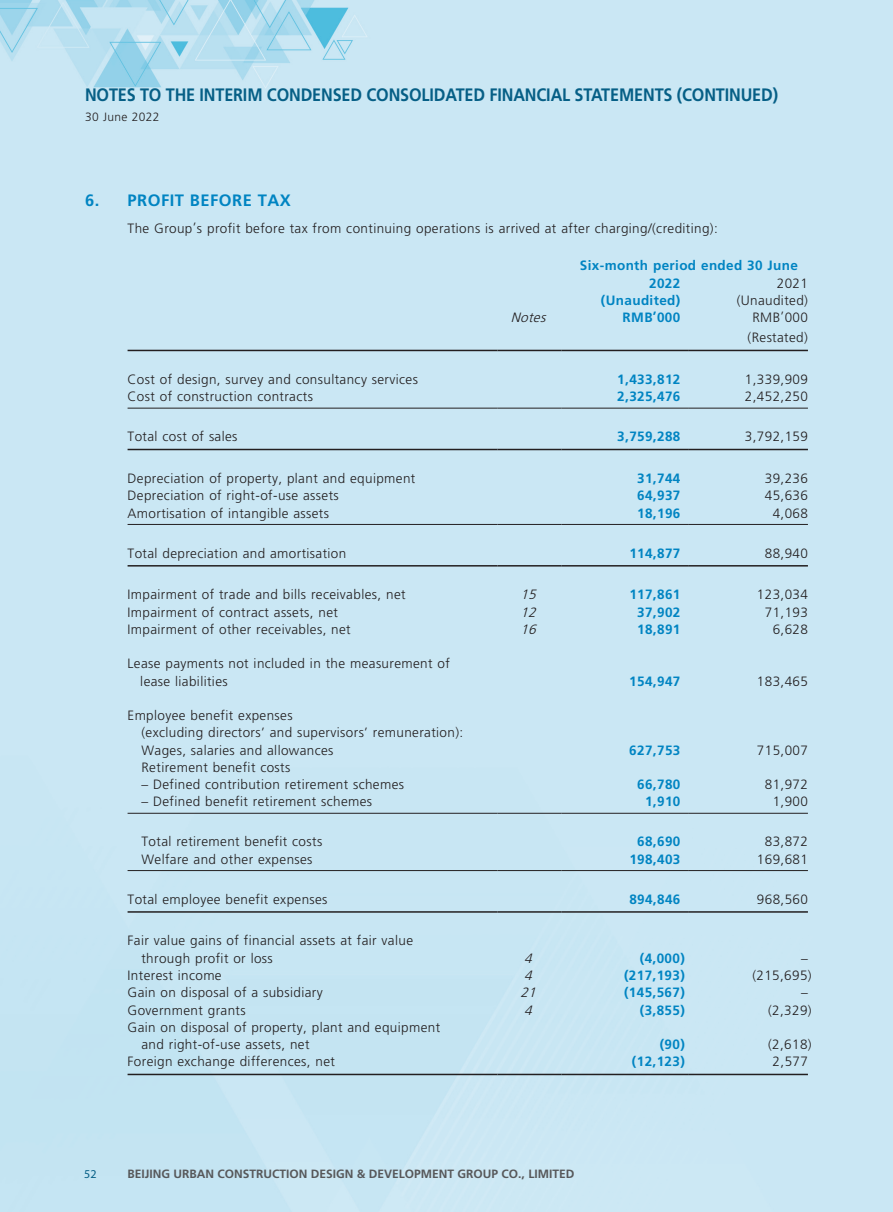
<style>
.page{position:relative;width:893px;height:1212px;background:#cae7f4}
.page>*{position:absolute;margin:0;border:0;box-sizing:border-box;transform-origin:0 0}
.t1{font:700 18px "Frutiger LT Std";letter-spacing:-.01em;color:#065f86;scale:.9 1}
.t2{font:700 16.5px "Frutiger LT Std";letter-spacing:.03em;color:#0084c2}
.t3{font:300 13.5px/17.2px "Frutiger LT Std";letter-spacing:.03em;color:#231f20}
.t4{font:700 13.5px/17.2px "Frutiger LT Std";letter-spacing:.03em;color:#0084c2}
.t5{font:italic 300 13.5px "Frutiger LT Std";color:#231f20}
.t6{font:700 12px "Frutiger LT Std";color:#57585a}
.t7{font:300 12px "Frutiger LT Std";letter-spacing:.03em;color:#231f20}
.t8{font:12px "Myriad Pro";color:#065f86}
</style>
<div class="page">
<hr style="left:128px;top:350px;width:369px;height:1px;background:#231f20">
<hr style="left:497px;top:350px;width:64px;height:1px;background:#231f20">
<hr style="left:561px;top:350px;width:128px;height:1px;background:#231f20">
<hr style="left:689px;top:350px;width:119px;height:1px;background:#231f20">
<hr style="left:128px;top:408px;width:369px;height:1px;background:#231f20">
<hr style="left:497px;top:408px;width:64px;height:1px;background:#231f20">
<hr style="left:561px;top:408px;width:128px;height:1px;background:#231f20">
<hr style="left:689px;top:408px;width:119px;height:1px;background:#231f20">
<hr style="left:128px;top:449px;width:369px;height:1px;background:#231f20">
<hr style="left:497px;top:449px;width:64px;height:1px;background:#231f20">
<hr style="left:561px;top:449px;width:128px;height:1px;background:#231f20">
<hr style="left:689px;top:449px;width:119px;height:1px;background:#231f20">
<hr style="left:128px;top:524px;width:369px;height:1px;background:#231f20">
<hr style="left:497px;top:524px;width:64px;height:1px;background:#231f20">
<hr style="left:561px;top:524px;width:128px;height:1px;background:#231f20">
<hr style="left:689px;top:524px;width:119px;height:1px;background:#231f20">
<hr style="left:128px;top:565px;width:369px;height:1px;background:#231f20">
<hr style="left:497px;top:565px;width:64px;height:1px;background:#231f20">
<hr style="left:561px;top:565px;width:128px;height:1px;background:#231f20">
<hr style="left:689px;top:565px;width:119px;height:1px;background:#231f20">
<hr style="left:128px;top:813px;width:369px;height:1px;background:#231f20">
<hr style="left:497px;top:813px;width:64px;height:1px;background:#231f20">
<hr style="left:561px;top:813px;width:128px;height:1px;background:#231f20">
<hr style="left:689px;top:813px;width:119px;height:1px;background:#231f20">
<hr style="left:128px;top:870px;width:369px;height:1px;background:#231f20">
<hr style="left:497px;top:870px;width:64px;height:1px;background:#231f20">
<hr style="left:561px;top:870px;width:128px;height:1px;background:#231f20">
<hr style="left:689px;top:870px;width:119px;height:1px;background:#231f20">
<hr style="left:128px;top:911px;width:369px;height:2px;background:#231f20">
<hr style="left:497px;top:911px;width:64px;height:2px;background:#231f20">
<hr style="left:561px;top:911px;width:128px;height:2px;background:#231f20">
<hr style="left:689px;top:911px;width:119px;height:2px;background:#231f20">
<hr style="left:128px;top:1074px;width:369px;height:1px;background:#231f20">
<hr style="left:497px;top:1074px;width:64px;height:1px;background:#231f20">
<hr style="left:561px;top:1074px;width:128px;height:1px;background:#231f20">
<hr style="left:689px;top:1074px;width:119px;height:1px;background:#231f20">
<h1 class="t1" style="left:85px;top:84px;width:772px">NOTES TO THE INTERIM CONDENSED CONSOLIDATED FINANCIAL STATEMENTS (CONTINUED)</h1>
<p class="t7" style="left:85px;top:110px;width:76px">30 June 2022</p>
<p class="t2" style="left:85px;top:191px;width:207px">6. PROFIT BEFORE TAX</p>
<p class="t3" style="left:128px;top:220px;width:592px">The Group’s profit before tax from continuing operations is arrived at after charging/(crediting):</p>
<p class="t4" style="left:649px;top:257px;width:150px;text-indent:-69px">Six-month period ended 30 June<br>2022</p>
<p class="t3" style="left:777px;top:274px;width:33px">2021</p>
<p class="t4" style="left:601px;top:291px;width:81px">(Unaudited)</p>
<p class="t3" style="left:737px;top:292px;width:73px">(Unaudited)</p>
<p class="t5" style="left:511px;top:310px;width:40px">Notes</p>
<p class="t4" style="left:623px;top:309px;width:59px">RMB’000</p>
<p class="t3" style="left:747px;top:307px;width:62px;line-height:20.2px;text-align:center">RMB’000 (Restated)</p>
<p class="t3" style="left:128px;top:371px;width:292px">Cost of design, survey and consultancy services</p>
<p class="t4" style="left:617px;top:371px;width:65px">1,433,812</p>
<p class="t3" style="left:745px;top:371px;width:65px">1,339,909</p>
<p class="t3" style="left:128px;top:388px;width:187px">Cost of construction contracts</p>
<p class="t4" style="left:617px;top:388px;width:65px">2,325,476</p>
<p class="t3" style="left:745px;top:388px;width:65px">2,452,250</p>
<p class="t3" style="left:128px;top:428px;width:111px">Total cost of sales</p>
<p class="t4" style="left:617px;top:428px;width:65px">3,759,288</p>
<p class="t3" style="left:745px;top:428px;width:65px">3,792,159</p>
<p class="t3" style="left:128px;top:470px;width:289px">Depreciation of property, plant and equipment</p>
<p class="t4" style="left:637px;top:470px;width:45px">31,744</p>
<p class="t3" style="left:765px;top:470px;width:45px">39,236</p>
<p class="t3" style="left:128px;top:487px;width:213px">Depreciation of right-of-use assets</p>
<p class="t4" style="left:637px;top:487px;width:45px">64,937</p>
<p class="t3" style="left:765px;top:487px;width:45px">45,636</p>
<p class="t3" style="left:128px;top:504px;width:203px">Amortisation of intangible assets</p>
<p class="t4" style="left:637px;top:504px;width:45px">18,196</p>
<p class="t3" style="left:773px;top:504px;width:37px">4,068</p>
<p class="t3" style="left:128px;top:544px;width:220px">Total depreciation and amortisation</p>
<p class="t4" style="left:629px;top:544px;width:53px">114,877</p>
<p class="t3" style="left:765px;top:544px;width:45px">88,940</p>
<p class="t3" style="left:128px;top:586px;width:280px">Impairment of trade and bills receivables, net</p>
<p class="t5" style="left:520px;top:587px;width:21px">15</p>
<p class="t4" style="left:629px;top:586px;width:53px">117,861</p>
<p class="t3" style="left:757px;top:586px;width:53px">123,034</p>
<p class="t3" style="left:128px;top:603px;width:212px">Impairment of contract assets, net</p>
<p class="t5" style="left:520px;top:604px;width:21px">12</p>
<p class="t4" style="left:637px;top:603px;width:45px">37,902</p>
<p class="t3" style="left:765px;top:603px;width:45px">71,193</p>
<p class="t3" style="left:128px;top:621px;width:225px">Impairment of other receivables, net</p>
<p class="t5" style="left:520px;top:621px;width:21px">16</p>
<p class="t4" style="left:637px;top:621px;width:45px">18,891</p>
<p class="t3" style="left:773px;top:621px;width:37px">6,628</p>
<p class="t3" style="left:140px;top:655px;width:311px;text-indent:-13px">Lease payments not included in the measurement of lease liabilities</p>
<p class="t4" style="left:629px;top:672px;width:53px">154,947</p>
<p class="t3" style="left:757px;top:672px;width:53px">183,465</p>
<p class="t3" style="left:141px;top:707px;width:323px;text-indent:-14px">Employee benefit expenses<br>(excluding directors’ and supervisors’ remuneration):<br>Wages, salaries and allowances</p>
<p class="t4" style="left:629px;top:741px;width:53px">627,753</p>
<p class="t3" style="left:757px;top:741px;width:53px">715,007</p>
<p class="t3" style="left:141px;top:759px;width:150px">Retirement benefit costs</p>
<p class="t3" style="left:141px;top:776px;width:264px">– Defined contribution retirement schemes</p>
<p class="t4" style="left:637px;top:776px;width:45px">66,780</p>
<p class="t3" style="left:765px;top:776px;width:45px">81,972</p>
<p class="t3" style="left:141px;top:793px;width:232px">– Defined benefit retirement schemes</p>
<p class="t4" style="left:645px;top:793px;width:37px">1,910</p>
<p class="t3" style="left:773px;top:793px;width:37px">1,900</p>
<p class="t3" style="left:141px;top:833px;width:182px">Total retirement benefit costs</p>
<p class="t4" style="left:637px;top:833px;width:45px">68,690</p>
<p class="t3" style="left:765px;top:833px;width:45px">83,872</p>
<p class="t3" style="left:141px;top:850px;width:173px">Welfare and other expenses</p>
<p class="t4" style="left:629px;top:850px;width:53px">198,403</p>
<p class="t3" style="left:757px;top:850px;width:53px">169,681</p>
<p class="t3" style="left:128px;top:891px;width:201px">Total employee benefit expenses</p>
<p class="t4" style="left:629px;top:890px;width:53px">894,846</p>
<p class="t3" style="left:757px;top:891px;width:53px">968,560</p>
<p class="t3" style="left:141px;top:932px;width:273px;text-indent:-14px">Fair value gains of financial assets at fair value through profit or loss</p>
<p class="t5" style="left:524px;top:950px;width:13px">4</p>
<p class="t4" style="left:640px;top:949px;width:47px">(4,000)</p>
<p class="t3" style="left:801px;top:950px;width:8px">–</p>
<p class="t3" style="left:128px;top:967px;width:96px">Interest income</p>
<p class="t5" style="left:524px;top:968px;width:13px">4</p>
<p class="t4" style="left:624px;top:967px;width:62px">(217,193)</p>
<p class="t3" style="left:752px;top:967px;width:61px">(215,695)</p>
<p class="t3" style="left:128px;top:984px;width:197px">Gain on disposal of a subsidiary</p>
<p class="t5" style="left:520px;top:985px;width:21px">21</p>
<p class="t4" style="left:624px;top:984px;width:62px">(145,567)</p>
<p class="t3" style="left:801px;top:984px;width:8px">–</p>
<p class="t3" style="left:128px;top:1001px;width:120px">Government grants</p>
<p class="t5" style="left:524px;top:1002px;width:13px">4</p>
<p class="t4" style="left:640px;top:1001px;width:47px">(3,855)</p>
<p class="t3" style="left:768px;top:1001px;width:45px">(2,329)</p>
<p class="t3" style="left:141px;top:1019px;width:300px;text-indent:-14px">Gain on disposal of property, plant and equipment and right-of-use assets, net</p>
<p class="t4" style="left:660px;top:1036px;width:27px">(90)</p>
<p class="t3" style="left:768px;top:1036px;width:45px">(2,618)</p>
<p class="t3" style="left:128px;top:1053px;width:209px">Foreign exchange differences, net</p>
<p class="t4" style="left:632px;top:1053px;width:54px">(12,123)</p>
<p class="t3" style="left:773px;top:1053px;width:37px">2,577</p>
<p class="t8" style="left:84px;top:1166px;width:14px">52</p>
<p class="t6" style="left:128px;top:1167px;width:448px">BEIJING URBAN CONSTRUCTION DESIGN &amp; DEVELOPMENT GROUP CO., LIMITED</p>
</div>
